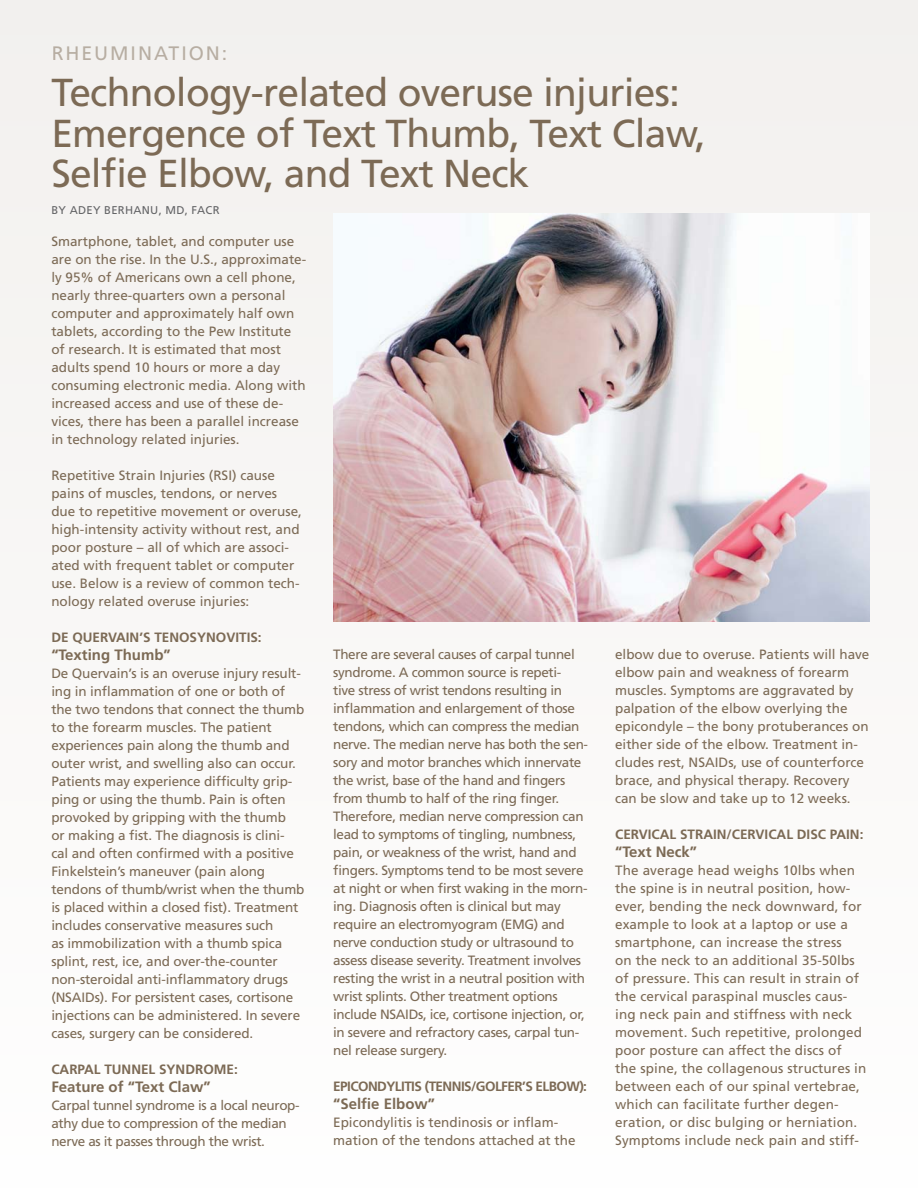
<style>
.page{position:relative;width:918px;height:1188px;background:#faf8f7}
.page>*{position:absolute;margin:0;border:0;box-sizing:border-box;transform-origin:0 0}
.t1{font:39px/40.5px "Frutiger";letter-spacing:-.02em;color:#7c6a55}
.t2{font:19.5px "Frutiger";letter-spacing:.1em;color:#7c6a55}
.t3{font:700 15px "Frutiger";color:#7c6a55}
.t4{font:13.5px/18px "Frutiger";color:#7c6a55}
.t5{font:13.5px/18px "Frutiger";letter-spacing:-.025em;color:#7c6a55}
.t6{font:700 13.5px "Frutiger";color:#7c6a55}
.t7{font:700 13.5px "Frutiger";letter-spacing:-.04em;color:#7c6a55}
.t8{font:11.25px "Frutiger";letter-spacing:.025em;color:#636466}
</style>
<div class="page">
<img style="left:333px;top:213px;width:537px;height:409px">
<h2 class="t2" style="left:52px;top:42px;width:177px">Rheumination:</h2>
<h1 class="t1" style="left:51px;top:73px;width:656px">Technology-related overuse injuries:<br>Emergence of Text Thumb, Text Claw,<br>Selfie Elbow, and Text Neck</h1>
<p class="t8" style="left:51px;top:204px;width:27px">by Ade</p>
<p class="t8" style="left:93px;top:204px;width:127px">y Be rhanu, MD, FACR</p>
<p class="t4" style="left:51px;top:232px;width:256px">Smartphone, tablet, and computer use are on the rise. I n the U .S., approximate&shy;ly 95% of Americans own a cell phone, nearly three-quarters own a personal computer and approximately half own tablets, according to the Pew I nstitute of research. It is estimated that most adults spend 10 hours or more a day consuming electronic media. Along with increased access and use of these de&shy;vices, there has been a parallel increase in technology related injuries.</p>
<p class="t4" style="left:51px;top:466px;width:252px">Repetitive Strain I njuries (RSI) cause pains of muscles, tendons, or nerves due to repetitive movement or overuse, high-intensity activity without rest, and poor posture – all of which are associ&shy;ated with frequent tablet or computer use. Below is a review of common tech&shy;nology related overuse injuries:</p>
<p class="t6" style="left:51px;top:629px;width:212px">DE QUERVAIN’S TENOSYNOVITIS:</p>
<p class="t3" style="left:51px;top:646px;width:121px">“TEXTING THUMB”</p>
<p class="t4" style="left:51px;top:664px;width:255px">De Quervain’s is an overuse injury result&shy;ing in inflammation of one or both of the two tendons that connect the thumb to the forearm muscles. The patient experiences pain along the thumb and outer wrist, and swelling also can occur.<br>Patients may experience difficulty grip&shy;ping or using the thumb. Pain is often provoked by gripping with the thumb<br>or making a fist. The diagnosis is clini&shy;cal and often confirmed with a positive Finkelstein’s maneuver (pain along tendons of thumb/wrist when the thumb is placed within a closed fist). Treatment includes conservative measures such<br>as immobilization with a thumb spica splint, rest, ice, and over-the-counter non-steroidal anti-inflammatory drugs<br>(NSAI</p>
<p class="t4" style="left:51px;top:988px;width:250px;text-indent:34px">Ds). For persistent cases, cortisone injections can be administered. I n severe cases, surgery can be considered.</p>
<p class="t6" style="left:51px;top:1061px;width:188px">CARPAL TUNNEL SYNDROME:</p>
<p class="t3" style="left:51px;top:1078px;width:161px">FEATURE OF “TEXT CLAW”</p>
<p class="t5" style="left:51px;top:1096px;width:250px">Carpal tunnel syndrome is a local neurop&shy;athy due to compression of the median nerve as it passes through the wrist.</p>
<p class="t5" style="left:333px;top:645px;width:256px">There are several causes of carpal tunnel syndrome. A common source is repeti-<br>tive stress of wrist tendons resulting in inflammation and enlargement of those tendons, which can compress the median nerve. The median nerve has both the sen&shy;sory and motor branches which innervate the wrist, base of the hand and fingers from thumb to half of the ring finger.<br>Therefore, median nerve compression can lead to symptoms of tingling, numbness, pain, or weakness of the wrist, hand and fingers. Symptoms tend to be most severe at night or when first waking in the morn&shy;ing. Diagnosis often is clinical but may require an electromyogram (EMG) and nerve conduction study or ultrasound to assess disease severity. Treatment involves resting the wrist in a neutral position with wrist splints. Other treatment options include NSAI</p>
<p class="t5" style="left:333px;top:1005px;width:253px;text-indent:75px">Ds, ice, cortisone injection, or, in severe and refractory cases, carpal tun&shy;nel release surgery.</p>
<p class="t7" style="left:333px;top:1078px;width:255px">EPICONDYLITIS (TENNIS/GOLFER’S ELBOW):</p>
<p class="t3" style="left:333px;top:1095px;width:103px">“SELFIE ELBOW”</p>
<p class="t4" style="left:333px;top:1113px;width:244px">Epicondylitis is tendinosis or inflam&shy;mation of the tendons attached at the</p>
<p class="t4" style="left:615px;top:645px;width:256px">elbow due to overuse. Patients will have elbow pain and weakness of forearm muscles. Symptoms are aggravated by palpation of the elbow overlying the epicondyle – the bony protuberances on either side of the elbow. Treatment in&shy;cludes rest, NSAI</p>
<p class="t4" style="left:615px;top:753px;width:251px;text-indent:104px">Ds, use of counterforce brace, and physical therapy. Recovery can be slow and take up to 12 weeks.</p>
<p class="t6" style="left:615px;top:826px;width:250px">CERVICAL STRAIN/CERVICAL DISC PAIN:</p>
<p class="t3" style="left:615px;top:843px;width:83px">“TEXT NECK”</p>
<p class="t4" style="left:615px;top:861px;width:253px">The average head weighs 10lbs when the spine is in neutral position, how&shy;ever, bending the neck downward, for example to look at a laptop or use a smartphone, can increase the stress<br>on the neck to an additional 35-50lbs of pressure. This can result in strain of the cervical paraspinal muscles caus&shy;ing neck pain and stiffness with neck movement. Such repetitive, prolonged poor posture can affect the discs of<br>the spine, the collagenous structures in between each of our spinal vertebrae, which can facilitate further degen&shy;eration, or disc bulging or herniation.<br>Symptoms include neck pain and stiff-</p>
</div>
